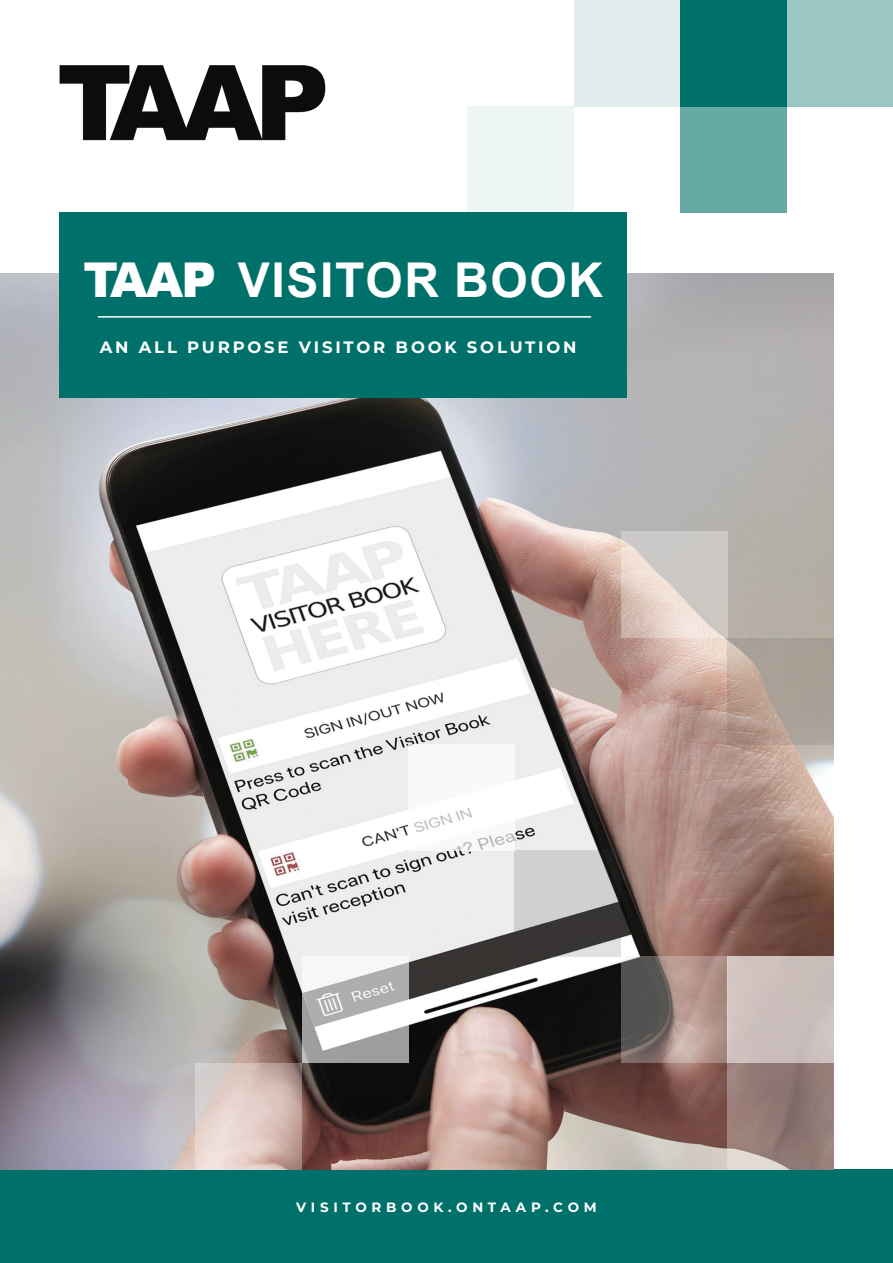
<style>
.page{position:relative;width:893px;height:1263px;background:#fff}
.page>*{position:absolute;margin:0;border:0;box-sizing:border-box;transform-origin:0 0}
.t1{font:700 48px "Arial";letter-spacing:.035em;color:#fff}
.t2{font:700 16.5px "Montserrat";letter-spacing:.17em;color:#fff}
.t3{font:700 13.5px "Montserrat";letter-spacing:.35em;color:#fff}
.s1{font-weight:900}
</style>
<div class="page">
<div style="left:0;top:1169px;width:893px;height:94px;background:#00716a"></div>
<img style="left:0;top:274px;width:833px;height:895px">
<div style="left:60px;top:213px;width:567px;height:124px;background:#00716a"></div>
<div style="left:60px;top:274px;width:567px;height:124px;background:#00716a"></div>
<svg style="left:727px;top:1063px;width:106px;height:106px;background:#97807b"></svg>
<div style="left:727px;top:957px;width:106px;height:106px;background:#cbbebb"></div>
<div style="left:787px;top:0;width:106px;height:106px;background:#9ac6c3"></div>
<div style="left:680px;top:106px;width:106px;height:107px;background:#66a9a5"></div>
<div style="left:680px;top:0;width:106px;height:106px;background:#00716a"></div>
<div style="left:574px;top:0;width:106px;height:106px;background:#e1eeed"></div>
<div style="left:468px;top:106px;width:106px;height:107px;background:#eef5f5"></div>
<svg style="left:621px;top:957px;width:106px;height:106px;background:#8f7c77"></svg>
<svg style="left:514px;top:850px;width:107px;height:107px;background:#969594"></svg>
<svg style="left:727px;top:638px;width:106px;height:106px;background:#b0a095"></svg>
<img style="left:60px;top:65px;width:266px;height:75px">
<hr style="left:98px;top:316px;width:493px;height:2px;background:#fff">
<div style="left:408px;top:744px;width:106px;height:106px;background:#fff"></div>
<svg style="left:621px;top:531px;width:106px;height:107px;background:#d8cdc7"></svg>
<svg style="left:196px;top:1063px;width:106px;height:106px;background:#d9c4be"></svg>
<svg style="left:302px;top:957px;width:106px;height:106px"></svg>
<h1 class="t1" style="left:83px;top:246px;width:521px"><span class="s1">TAAP</span> VISITOR BOOK</h1>
<p class="t2" style="left:100px;top:335px;width:478px">AN ALL PURPOSE VISITOR BOOK SOLUTION</p>
<p class="t3" style="left:296px;top:1198px;width:302px">VISITORBOOK.ONTAAP.COM</p>
</div>
